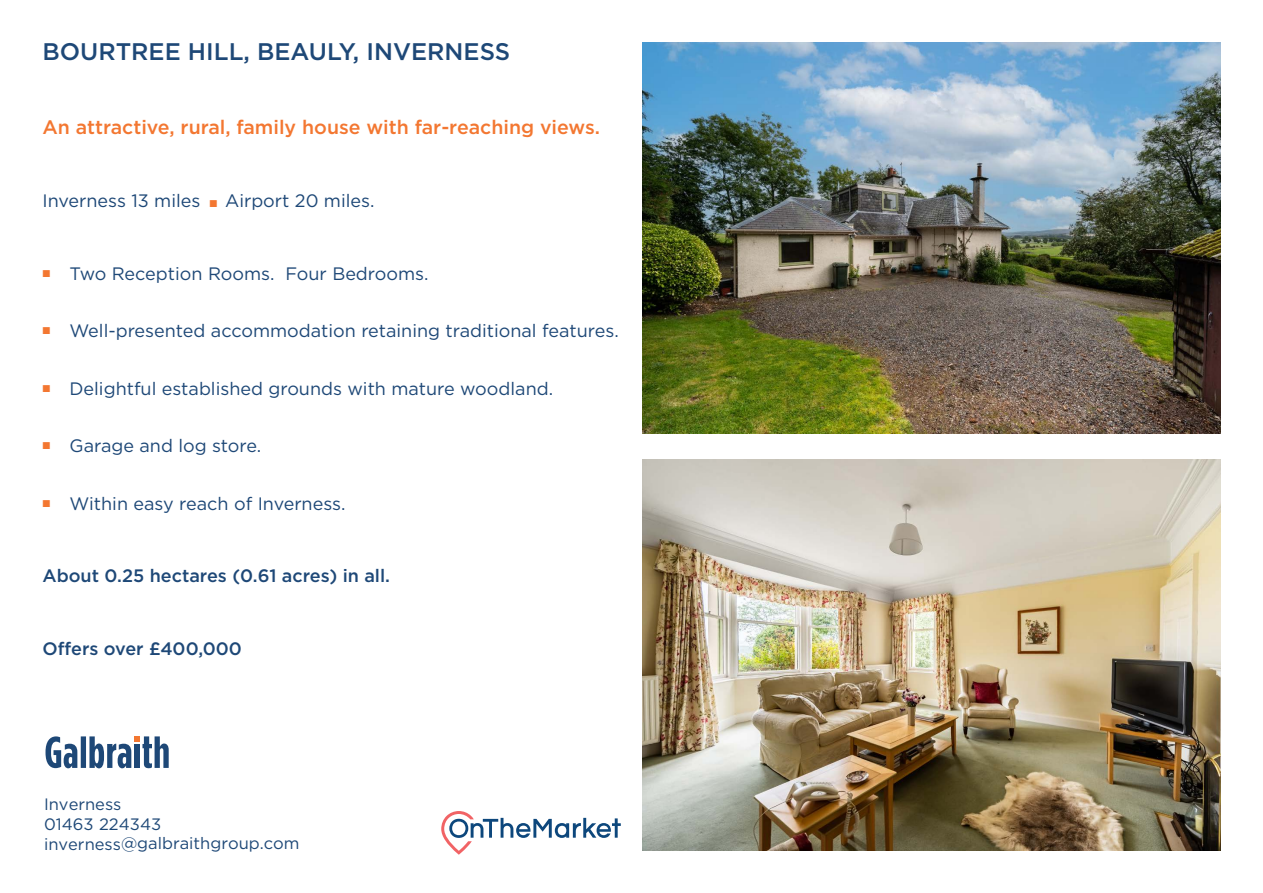
<style>
.page{position:relative;width:1263px;height:893px;background:#fff}
.page>*{position:absolute;margin:0;border:0;box-sizing:border-box;transform-origin:0 0}
.t1{font:500 24px "Gotham HTF";color:#1e4877}
.t2{font:500 19.5px "Gotham HTF";color:#f37731}
.t3{font:18px "Gotham HTF";color:#1e4877}
.t4{font:500 18px "Gotham HTF";color:#1e4877}
.t5{font:16.5px "Gotham HTF";color:#1e4877}
.s1{font-family:"Proxima Nova";font-weight:500;font-size:12px;color:#f37731}
</style>
<div class="page">
<svg style="left:46px;top:736px;width:123px;height:32px"></svg>
<div style="left:135px;top:744px;width:5px;height:24px;background:#1e4877"></div>
<svg style="left:441px;top:811px;width:180px;height:44px"></svg>
<img style="left:642px;top:460px;width:578px;height:390px">
<img style="left:642px;top:43px;width:578px;height:390px">
<p class="t1" style="left:43px;top:38px;width:469px">BOURTREE HILL, BEAULY, INVERNESS</p>
<p class="t2" style="left:43px;top:116px;width:559px">An attractive, rural, family house with far-reaching views.</p>
<p class="t3" style="left:43px;top:191px;width:334px">Inverness 13 miles <span class="s1">■</span> Airport 20 miles.</p>
<p class="t3" style="left:43px;top:263px;width:388px"><sup>■</sup> Two Reception Rooms. Four Bedrooms.</p>
<p class="t3" style="left:43px;top:321px;width:578px"><sup>■</sup> Well-presented accommodation retaining traditional features.</p>
<p class="t3" style="left:43px;top:378px;width:512px"><sup>■</sup> Delightful established grounds with mature woodland.</p>
<p class="t3" style="left:43px;top:436px;width:220px"><sup>■</sup> Garage and log store.</p>
<p class="t3" style="left:43px;top:494px;width:304px"><sup>■</sup> Within easy reach of Inverness.</p>
<p class="t4" style="left:43px;top:566px;width:349px">About 0.25 hectares (0.61 acres) in all.</p>
<p class="t4" style="left:43px;top:638px;width:201px">Offers over £400,000</p>
<p class="t5" style="left:44px;top:795px;width:79px">Inverness</p>
<p class="t5" style="left:44px;top:815px;width:119px">01463 224343</p>
<p class="t5" style="left:44px;top:834px;width:257px">inverness@galbraithgroup.com</p>
</div>
